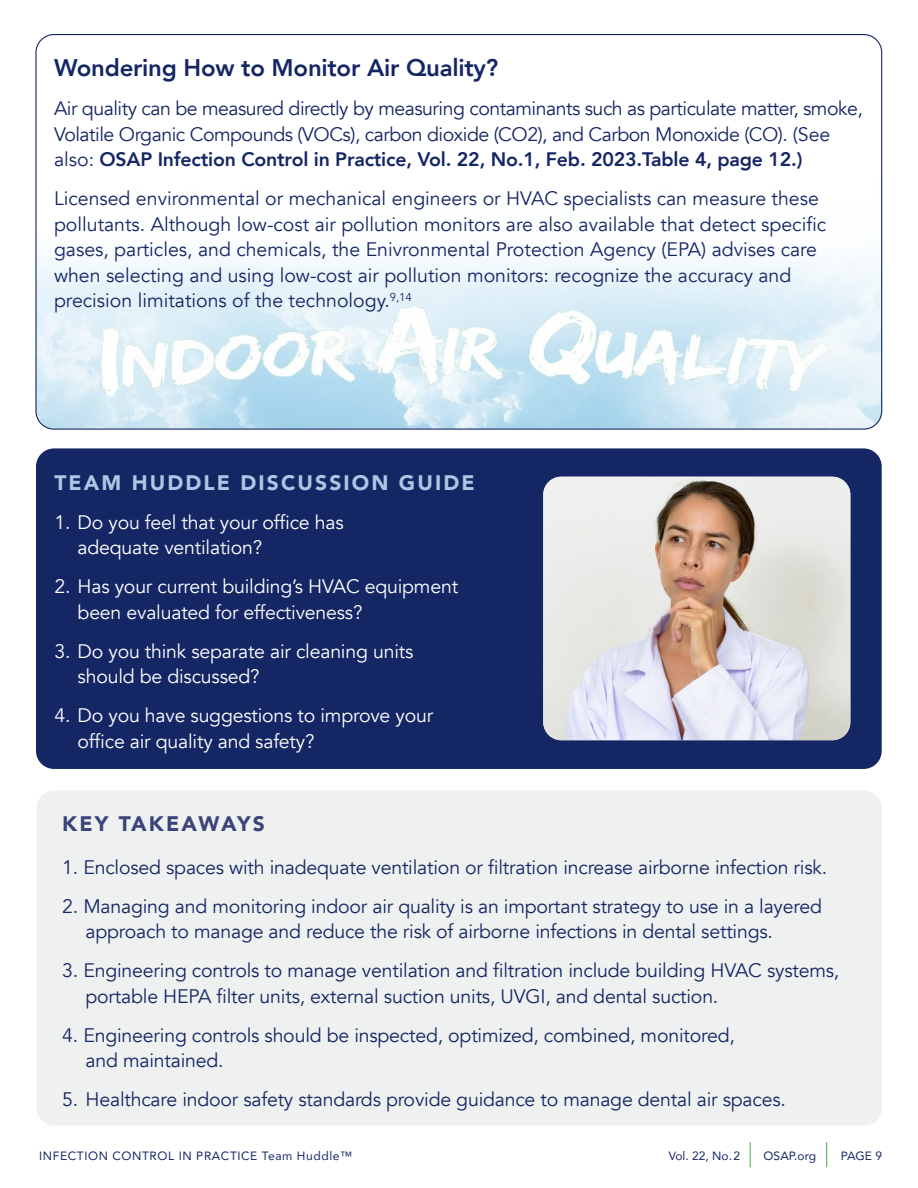
<style>
.page{position:relative;width:918px;height:1188px;background:#fff}
.page>*{position:absolute;margin:0;border:0;box-sizing:border-box;transform-origin:0 0}
.t1{font:800 24px "Avenir";letter-spacing:-.01em;color:#152664}
.Header_Light_Blue_CA{font:900 21px "Avenir";letter-spacing:.1em;color:#aec6e3}
.Header_Light_Blue_CA-2{font:900 21px "Avenir";letter-spacing:.1em;color:#3b4379}
.t2{font:19.5px/25.5px "Avenir";letter-spacing:-.01em;color:#152664}
.t3{font:19.5px/25.5px "Avenir";letter-spacing:-.01em;color:#fff}
.t4{font:12px "Avenir";letter-spacing:.05em;color:#152664}
.s1{font-weight:800}
</style>
<div class="page">
<svg style="left:750px;top:1142px;width:1px;height:25px"></svg>
<svg style="left:826px;top:1142px;width:1px;height:25px"></svg>
<img style="left:37px;top:258px;width:845px;height:170px">
<div style="left:36px;top:791px;width:846px;height:335px;background:#eff1f0;border-radius:18px"></div>
<div style="left:36px;top:448px;width:846px;height:321px;background:#152664;border-radius:18px"></div>
<img style="left:543px;top:477px;width:307px;height:263px">
<p class="t1" style="left:54px;top:49px;width:446px">Wondering How to Monitor Air Quality?</p>
<p class="t2" style="left:54px;top:96px;width:810px">Air quality can be measured directly by measuring contaminants such as particulate matter, smoke,<br>Volatile Organic Compounds (VOCs), carbon dioxide (CO2), and Carbon Monoxide (CO). (See also: <span class="s1">OSAP Infection Control in Practice, Vol. 22, No.1, Feb. 2023.Table 4, page 12.)</span></p>
<p class="t2" style="left:54px;top:186px;width:774px">Licensed environmental or mechanical engineers or HVAC specialists can measure these pollutants. Although low-cost air pollution monitors are also available that detect specific gases, particles, and chemicals, the Enivronmental Protection Agency (EPA) advises care when selecting and using low-cost air pollution monitors: recognize the accuracy and precision limitations of the technology.<sup>9,14</sup></p>
<p class="Header_Light_Blue_CA" style="left:54px;top:464px;width:422px">TEAM HUDDLE DISCUSSION GUIDE</p>
<p class="t3" style="left:78px;top:510px;width:268px;text-indent:-23px">1. Do you feel that your office has adequate ventilation?</p>
<p class="t3" style="left:78px;top:574px;width:382px;text-indent:-23px">2. Has your current building’s HVAC equipment been evaluated for effectiveness?</p>
<p class="t3" style="left:78px;top:639px;width:337px;text-indent:-23px">3. Do you think separate air cleaning units should be discussed?</p>
<p class="t3" style="left:78px;top:703px;width:357px;text-indent:-23px">4. Do you have suggestions to improve your office air quality and safety?</p>
<p class="Header_Light_Blue_CA-2" style="left:62px;top:806px;width:204px">KEY TAKEAWAYS</p>
<p class="t2" style="left:62px;top:855px;width:766px">1. Enclosed spaces with inadequate ventilation or filtration increase airborne infection risk.</p>
<p class="t2" style="left:86px;top:894px;width:738px;text-indent:-23px">2. Managing and monitoring indoor air quality is an important strategy to use in a layered approach to manage and reduce the risk of airborne infections in dental settings.</p>
<p class="t2" style="left:86px;top:958px;width:755px;text-indent:-23px">3. Engineering controls to manage ventilation and filtration include building HVAC systems, portable HEPA filter units, external suction units, UVGI, and dental suction.</p>
<p class="t2" style="left:86px;top:1023px;width:651px;text-indent:-23px">4. Engineering controls should be inspected, optimized, combined, monitored, and maintained.</p>
<p class="t2" style="left:62px;top:1087px;width:725px">5. Healthcare indoor safety standards provide guidance to manage dental air spaces.</p>
<p class="t4" style="left:39px;top:1146px;width:314px">INFECTION CONTROL IN PRACTICE Team Huddle™</p>
<p class="t4" style="left:669px;top:1146px;width:73px">Vol. 22, No. 2</p>
<p class="t4" style="left:763px;top:1146px;width:54px">OSAP.org</p>
<p class="t4" style="left:841px;top:1146px;width:43px">PAGE 9</p>
</div>
